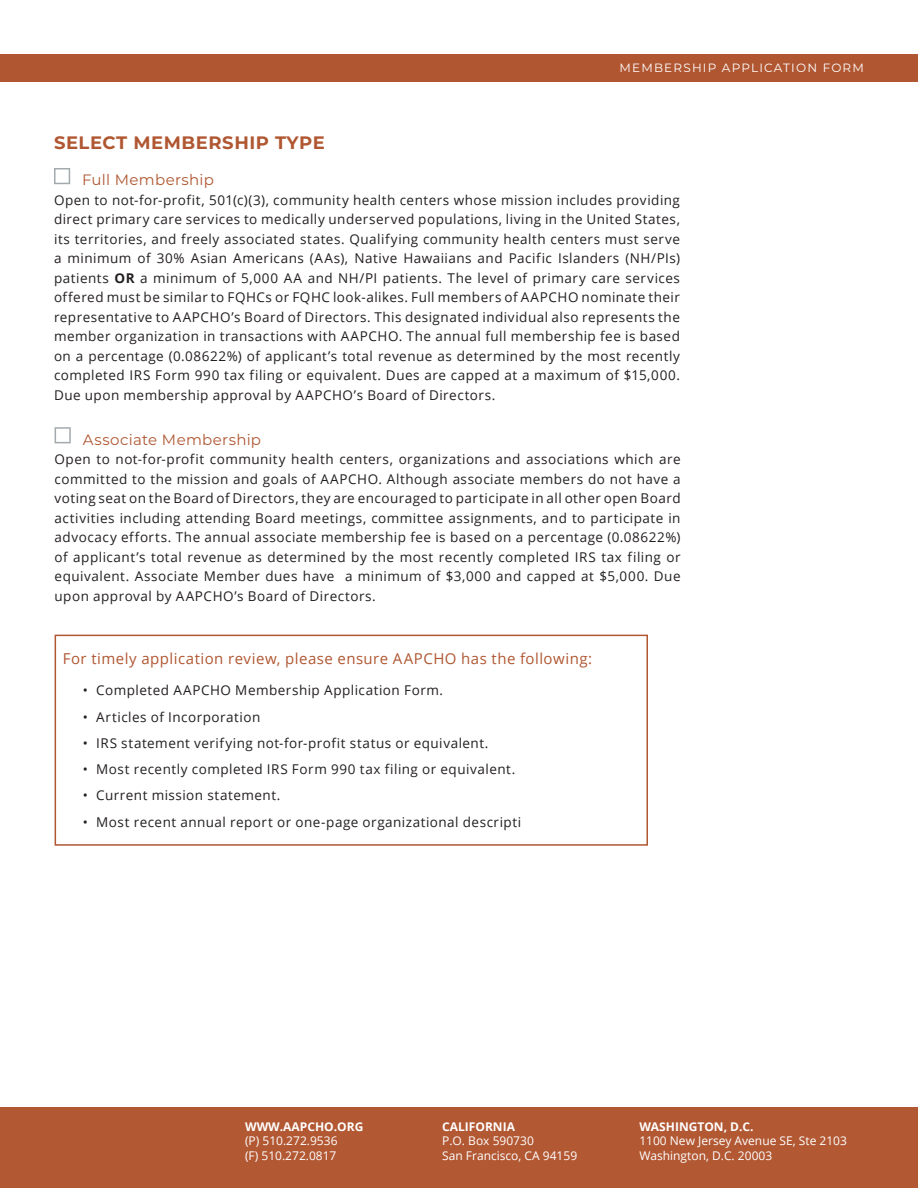
<style>
.page{position:relative;width:918px;height:1188px;background:#fff}
.page>*{position:absolute;margin:0;border:0;box-sizing:border-box;transform-origin:0 0}
.RED_HEADERS{font:700 18px "Montserrat";letter-spacing:.03em;color:#b05732}
.Red_Text{font:15px "Open Sans";letter-spacing:.03em;color:#b05732}
.Red_Text-2{font:15px "Montserrat";letter-spacing:.02em;color:#b05732}
.Membership_Descripti{font:13.5px/19.5px "Open Sans";letter-spacing:.035em;color:#231f20;text-align:justify}
.t1{font:12px "Open Sans";color:#fff}
.t2{font:700 12px "Open Sans";color:#fff}
.Title_A__Main__Short{font:12px "Montserrat";letter-spacing:.1em;color:#fff}
.t3{font:10.5px/12.6px "Open Sans";color:#fff}
.t4{font:700 10.5px "Open Sans";color:#fff}
.s1{font-weight:700}
</style>
<div class="page">
<svg style="left:54px;top:168px;width:16px;height:16px"></svg>
<svg style="left:55px;top:427px;width:16px;height:16px"></svg>
<div style="left:55px;top:635px;width:593px;height:211px;border:2px solid #b05732"></div>
<div style="left:0;top:1108px;width:918px;height:80px;background:#b25833"></div>
<div style="left:0;top:54px;width:918px;height:28px;background:#b05732"></div>
<p class="RED_HEADERS" style="left:54px;top:129px;width:272px">SELECT MEMBERSHIP TYPE</p>
<p class="Red_Text-2" style="left:82px;top:170px;width:133px">Full Membership</p>
<p class="Title_A__Main__Short" style="left:620px;top:59px;width:246px">MEMBERSHIP APPLICATION FORM</p>
<p class="Membership_Descripti" style="left:54px;top:190px;width:628px">Open to not-for-profit, 501(c)(3), community health centers whose mission includes providing direct primary care services to medically underserved populations, living in the United States, its territories, and freely associated states. Qualifying community health centers must serve a minimum of 30% Asian Americans (AAs), Native Hawaiians and Pacific Islanders (NH/PIs) patients <span class="s1">OR</span> a minimum of 5,000 AA and NH/PI patients. The level of primary care services offered must be similar to FQHCs or FQHC look-alikes. Full members of AAPCHO nominate their representative to AAPCHO’s Board of Directors. This designated individual also represents the member organization in transactions with AAPCHO. The annual full membership fee is based on a percentage (0.08622%) of applicant’s total revenue as determined by the most recently completed IRS Form 990 tax filing or equivalent. Dues are capped at a maximum of $15,000.<br>Due upon membership approval by AAPCHO’s Board of Directors.</p>
<p class="Red_Text-2" style="left:83px;top:429px;width:180px">Associate Membership</p>
<p class="Membership_Descripti" style="left:55px;top:449px;width:628px">Open to not-for-profit community health centers, organizations and associations which are committed to the mission and goals of AAPCHO. Although associate members do not have a voting seat on the Board of Directors, they are encouraged to participate in all other open Board activities including attending Board meetings, committee assignments, and to participate in advocacy efforts. The annual associate membership fee is based on a percentage (0.08622%) of applicant’s total revenue as determined by the most recently completed IRS tax filing or equivalent. Associate Member dues have a minimum of $3,000 and capped at $5,000. Due upon approval by AAPCHO’s Board of Directors.</p>
<p class="Red_Text" style="left:63px;top:648px;width:531px">For timely application review, please ensure AAPCHO has the following:</p>
<p class="Membership_Descripti" style="left:83px;top:680px;width:362px">• Completed AAPCHO Membership Application Form.</p>
<p class="Membership_Descripti" style="left:83px;top:707px;width:179px">• Articles of Incorporation</p>
<p class="Membership_Descripti" style="left:83px;top:733px;width:407px">• IRS statement verifying not-for-profit status or equivalent.</p>
<p class="Membership_Descripti" style="left:83px;top:759px;width:434px">• Most recently completed IRS Form 990 tax filing or equivalent.</p>
<p class="Membership_Descripti" style="left:83px;top:785px;width:199px">• Current mission statement.</p>
<p class="Membership_Descripti" style="left:83px;top:812px;width:440px">• Most recent annual report or one-page organizational descripti</p>
<p class="t2" style="left:245px;top:1118px;width:120px">WWW.AAPCHO.ORG</p>
<p class="t1" style="left:245px;top:1133px;width:94px">(P) 510.272.9536</p>
<p class="t1" style="left:245px;top:1147px;width:93px">(F) 510.272.0817</p>
<p class="t2" style="left:442px;top:1118px;width:74px">CALIFORNIA</p>
<p class="t1" style="left:442px;top:1133px;width:93px">P.O. Box 590730</p>
<p class="t1" style="left:442px;top:1147px;width:136px">San Francisco, CA 94159</p>
<p class="t3" style="left:506px;top:1143px;width:120px">San Francisco, CA 94159</p>
<p class="t4" style="left:659px;top:1117px;width:102px">WASHINGTON, D.C.</p>
<p class="t3" style="left:659px;top:1131px;width:167px">1110 New Jersey Ave. SE, Ste 2103<br>Washington, D.C. 2003</p>
<p class="t2" style="left:639px;top:1118px;width:116px">WASHINGTON, D.C.</p>
<p class="t1" style="left:639px;top:1133px;width:209px">1100 New Jersey Avenue SE, Ste 2103</p>
<p class="t1" style="left:639px;top:1147px;width:134px">Washington, D.C. 20003</p>
</div>
